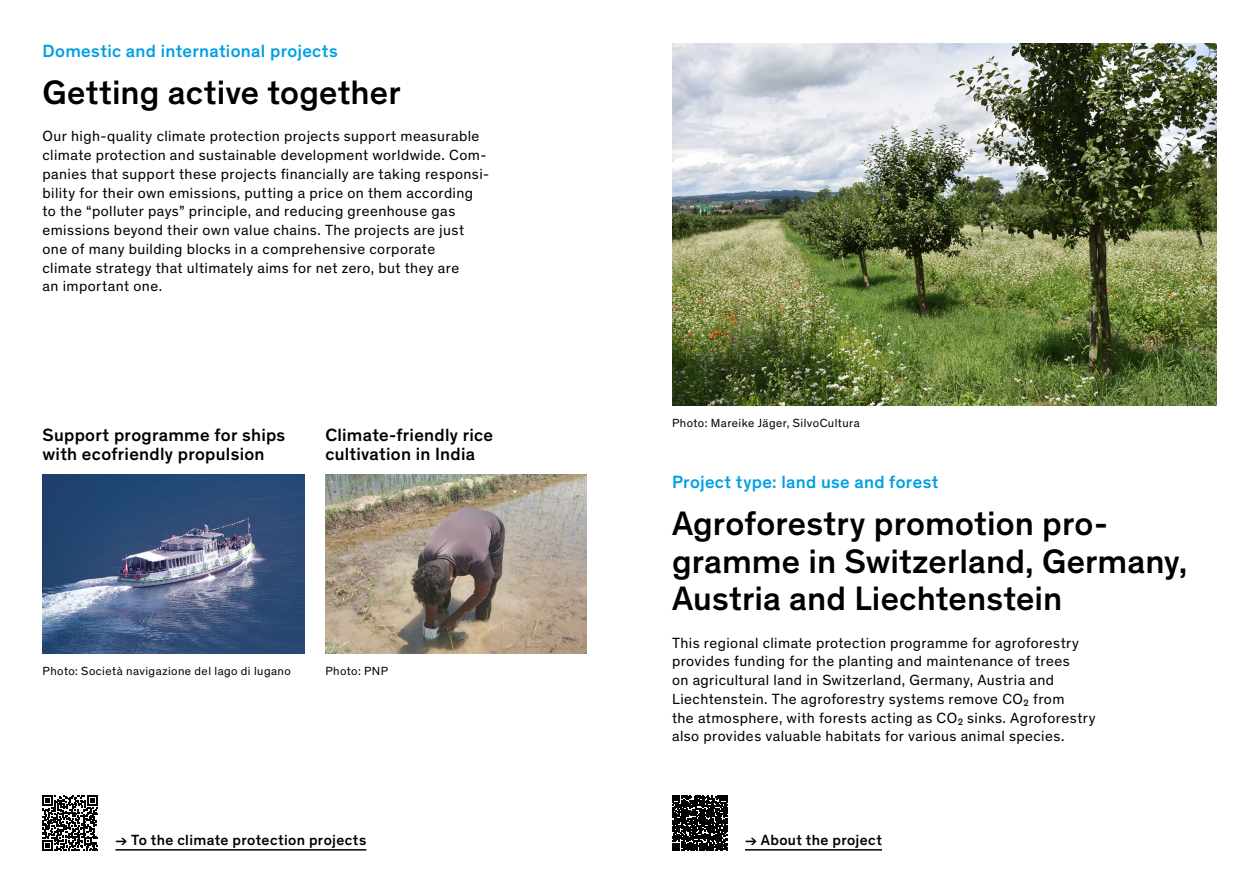
<style>
.page{position:relative;width:1259px;height:893px;background:#fff}
.page>*{position:absolute;margin:0;border:0;box-sizing:border-box;transform-origin:0 0}
.Grundtext{font:500 34.5px/37.5px "Theinhardt";letter-spacing:.005em;color:#000}
.Titel{font:500 18px/18.8px "Theinhardt";letter-spacing:.015em;color:#000}
.Grundtext-2{font:500 18px "Theinhardt";letter-spacing:.015em;color:#009fe3}
.Grundtext-3{font:15px/18.8px "Theinhardt";letter-spacing:.03em;color:#000}
.Grundtext-4{font:500 15px "Theinhardt";letter-spacing:.025em;color:#000}
.Grundtext-5{font:12px "Theinhardt";letter-spacing:.035em;color:#000}
</style>
<div class="page">
<img style="left:672px;top:43px;width:544px;height:363px">
<hr style="left:745px;top:849px;width:137px;height:2px;background:#000">
<svg style="left:672px;top:795px;width:55px;height:56px"></svg>
<hr style="left:116px;top:849px;width:250px;height:2px;background:#000">
<svg style="left:43px;top:796px;width:55px;height:55px"></svg>
<img style="left:43px;top:475px;width:261px;height:178px">
<img style="left:325px;top:475px;width:262px;height:178px">
<p class="Grundtext-2" style="left:43px;top:38px;width:297px">Domestic and international projects</p>
<p class="Grundtext" style="left:43px;top:71px;width:360px">Getting active together</p>
<p class="Grundtext-3" style="left:43px;top:126px;width:448px">Our high-quality climate protection projects support measurable climate protection and sustainable development worldwide. Com&shy;panies that support these projects financially are taking responsi&shy;bility for their own emissions, putting a price on them according to the “polluter pays” principle, and reducing greenhouse gas emissions beyond their own value chains. The projects are just one of many building blocks in a comprehensive corporate<br>climate strategy that ultimately aims for net zero, but they are<br>an important one.</p>
<p class="Titel" style="left:43px;top:425px;width:244px">Support programme for ships with ecofriendly propulsion</p>
<p class="Titel" style="left:325px;top:425px;width:169px">Climate-friendly rice</p>
<p class="Titel" style="left:325px;top:443px;width:151px">cultivation in India</p>
<p class="Grundtext-5" style="left:43px;top:663px;width:250px">Photo: Società navigazione del lago di lugano</p>
<p class="Grundtext-5" style="left:325px;top:663px;width:64px">Photo: PNP</p>
<p class="Grundtext-5" style="left:672px;top:415px;width:189px">Photo: Mareike Jäger, SilvoCultura</p>
<p class="Grundtext-2" style="left:672px;top:469px;width:268px">Project type: land use and forest</p>
<p class="Grundtext" style="left:672px;top:502px;width:517px">Agroforestry promotion pro&shy;gramme in Switzerland, Germany,<br>Austria and Liechtenstein</p>
<p class="Grundtext-3" style="left:672px;top:633px;width:425px">This regional climate protection programme for agroforestry provides funding for the planting and maintenance of trees<br>on agricultural land in Switzerland, Germany, Austria and Liechtenstein. The agroforestry systems remove CO₂ from<br>the atmosphere, with forests acting as CO₂ sinks. Agroforestry also provides valuable habitats for various animal species.</p>
<p class="Grundtext-4" style="left:116px;top:828px;width:252px">→ To the climate protection projects</p>
<p class="Grundtext-4" style="left:745px;top:828px;width:138px">→ About the project</p>
</div>
